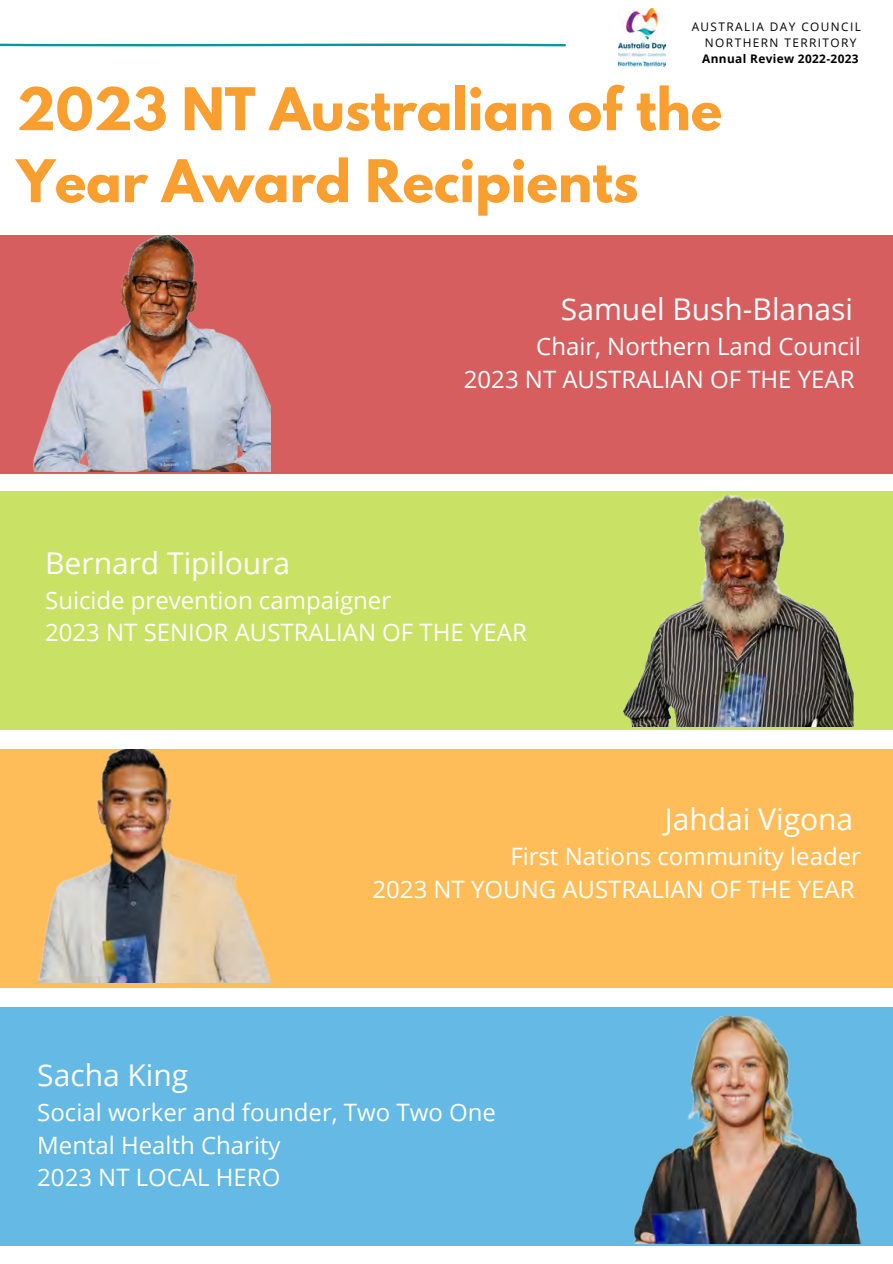
<style>
.page{position:relative;width:893px;height:1264px;background:#fff}
.page>*{position:absolute;margin:0;border:0;box-sizing:border-box;transform-origin:0 0}
.t1{font:700 52.05px/72px "League Spartan";color:#f99f30}
.t2{font:30px "Open Sans";color:#fff}
.t3{font:24px/32.5px "Open Sans";color:#fff}
.t4{font:11.85px/15.8px "Open Sans";letter-spacing:.12em;color:#000}
.t5{font:700 11.85px "Open Sans";letter-spacing:.03em;color:#000}
</style>
<div class="page">
<div style="left:0;top:235px;width:892px;height:238px;background:#d65e5e"></div>
<div style="left:0;top:491px;width:892px;height:239px;background:#c9e265"></div>
<div style="left:0;top:1007px;width:892px;height:239px;background:#64bae5"></div>
<img style="left:634px;top:1016px;width:227px;height:227px">
<div style="left:0;top:749px;width:892px;height:239px;background:#ffbd59"></div>
<img style="left:37px;top:749px;width:233px;height:233px">
<img style="left:34px;top:235px;width:236px;height:236px">
<img style="left:623px;top:495px;width:230px;height:231px">
<svg style="left:0;top:43px;width:565px;height:3px;background:#46b3b7"></svg>
<img style="left:618px;top:9px;width:47px;height:57px">
<p class="t4" style="left:705px;top:19px;width:157px;text-indent:-13px">AUSTRALIA DAY COUNCIL<br>NORTHERN TERRITORY</p>
<p class="t5" style="left:702px;top:50px;width:158px">Annual Review 2022-2023</p>
<p class="t1" style="left:17px;top:80px;width:707px">2023 NT Australian of the<br>Year Award Recipients</p>
<p class="t2" style="left:561px;top:288px;width:293px">Samuel Bush-Blanasi</p>
<p class="t3" style="left:536px;top:329px;width:326px">Chair, Northern Land Council</p>
<p class="t3" style="left:464px;top:362px;width:392px">2023 NT AUSTRALIAN OF THE YEAR</p>
<p class="t2" style="left:45px;top:542px;width:246px">Bernard Tipiloura</p>
<p class="t3" style="left:45px;top:583px;width:347px">Suicide prevention campaigner</p>
<p class="t3" style="left:45px;top:616px;width:483px">2023 NT SENIOR AUSTRALIAN OF THE YEAR</p>
<p class="t2" style="left:664px;top:798px;width:190px">Jahdai Vigona</p>
<p class="t3" style="left:510px;top:839px;width:352px">First Nations community leader</p>
<p class="t3" style="left:372px;top:872px;width:483px">2023 NT YOUNG AUSTRALIAN OF THE YEAR</p>
<p class="t2" style="left:37px;top:1054px;width:152px">Sacha King</p>
<p class="t3" style="left:37px;top:1095px;width:460px">Social worker and founder, Two Two One<br>Mental Health Charity</p>
<p class="t3" style="left:37px;top:1160px;width:244px">2023 NT LOCAL HERO</p>
</div>
